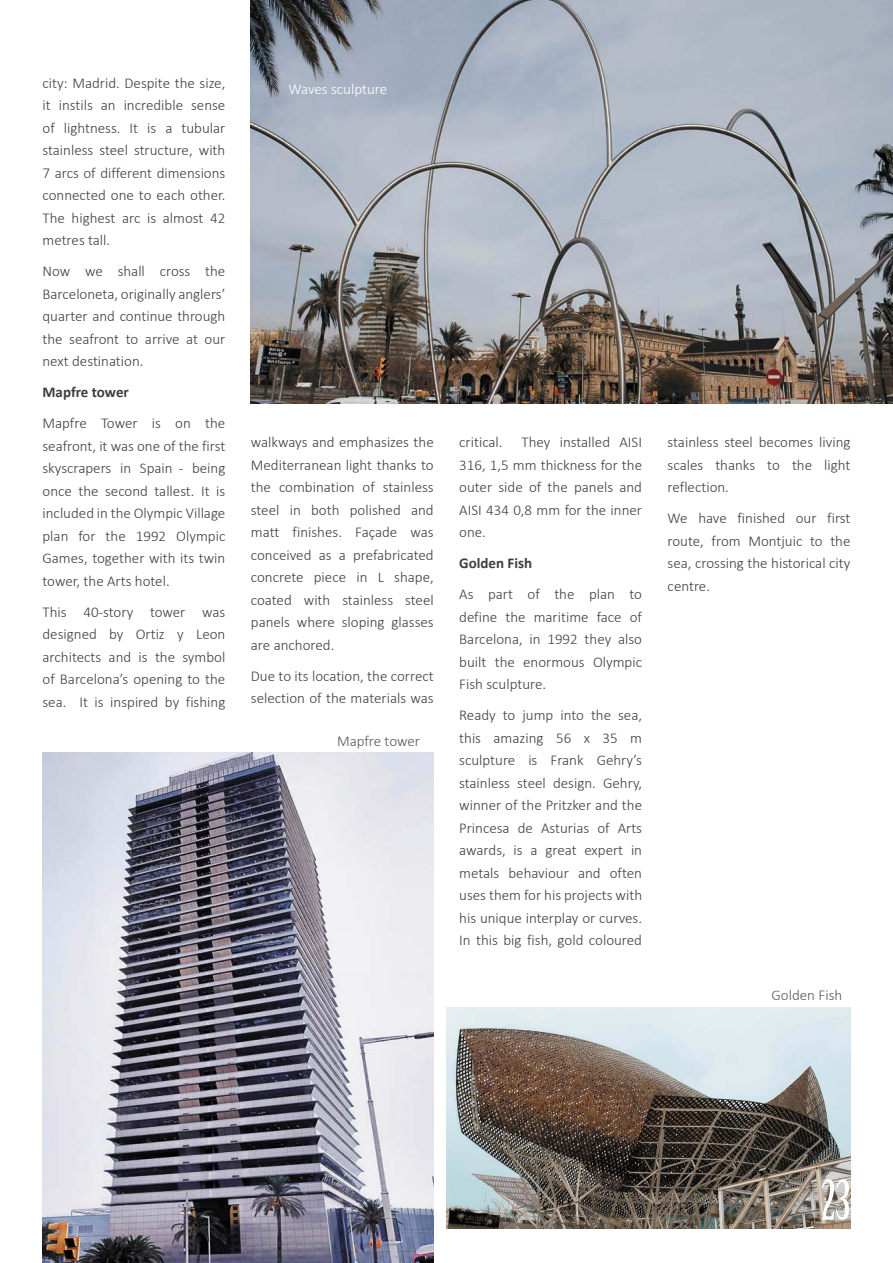
<style>
.page{position:relative;width:893px;height:1263px;background:#fff}
.page>*{position:absolute;margin:0;border:0;box-sizing:border-box;transform-origin:0 0}
.t1{font:54px "Birch Std";color:#fff}
.t2{font:300 15px/22.5px "Calibri";color:#3e3e3f;text-align:justify}
.t3{font:700 15px "Calibri";color:#3e3e3f}
.t4{font:300 15px "Calibri";color:#58575a}
.t5{font:300 15px "Calibri";color:#fff}
</style>
<div class="page">
<img style="left:446px;top:1008px;width:404px;height:220px">
<img style="left:251px;top:0;width:642px;height:404px">
<img style="left:43px;top:753px;width:391px;height:510px">
<p class="t2" style="left:43px;top:71px;width:184px">city: Madrid. Despite the size, it instils an incredible sense of lightness. It is a tubular stainless steel structure, with 7 arcs of different dimensions connected one to each other.<br>The highest arc is almost 42 metres tall.</p>
<p class="t2" style="left:43px;top:260px;width:184px">Now we shall cross the Barceloneta, originally anglers’ quarter and continue through the seafront to arrive at our next destination.</p>
<p class="t3" style="left:43px;top:382px;width:88px">Mapfre tower</p>
<p class="t2" style="left:43px;top:412px;width:184px">Mapfre Tower is on the seafront, it was one of the first skyscrapers in Spain - being once the second tallest. It is included in the Olympic Village plan for the 1992 Olympic Games, together with its twin tower, the Arts hotel.</p>
<p class="t2" style="left:43px;top:600px;width:184px">This 40-story tower was designed by Ortiz y Leon architects and is the symbol of Barcelona’s opening to the sea. It is inspired by fishing</p>
<p class="t5" style="left:289px;top:79px;width:100px">Waves sculpture</p>
<p class="t2" style="left:251px;top:431px;width:184px">walkways and emphasizes the Mediterranean light thanks to the combination of stainless steel in both polished and matt finishes. Façade was conceived as a prefabricated concrete piece in L shape, coated with stainless steel panels where sloping glasses are anchored.</p>
<p class="t2" style="left:251px;top:664px;width:184px">Due to its location, the correct selection of the materials was</p>
<p class="t4" style="left:337px;top:732px;width:85px">Mapfre tower</p>
<p class="t2" style="left:459px;top:431px;width:184px;text-indent:62px">They installed AISI 316, 1,5 mm thickness for the outer side of the panels and AISI 434 0,8 mm for the inner one.</p>
<p class="t3" style="left:459px;top:553px;width:74px">Golden Fish</p>
<p class="t2" style="left:459px;top:583px;width:184px">As part of the plan to define the maritime face of Barcelona, in 1992 they also built the enormous Olympic Fish sculpture.</p>
<p class="t2" style="left:459px;top:704px;width:184px">Ready to jump into the sea, this amazing 56 x 35 m sculpture is Frank Gehry’s stainless steel design. Gehry, winner of the Pritzker and the Princesa de Asturias of Arts awards, is a great expert in metals behaviour and often uses them for his projects with his unique interplay or curves.<br>In this big fish, gold coloured</p>
<p class="t2" style="left:459px;top:431px;width:45px">critical.</p>
<p class="t2" style="left:668px;top:431px;width:184px">stainless steel becomes living scales thanks to the light reflection.</p>
<p class="t2" style="left:668px;top:507px;width:184px">We have finished our first route, from Montjuic to the sea, crossing the historical city centre.</p>
<p class="t4" style="left:771px;top:986px;width:72px">Golden Fish</p>
<h1 class="t1" style="left:821px;top:1170px;width:31px">23</h1>
</div>
